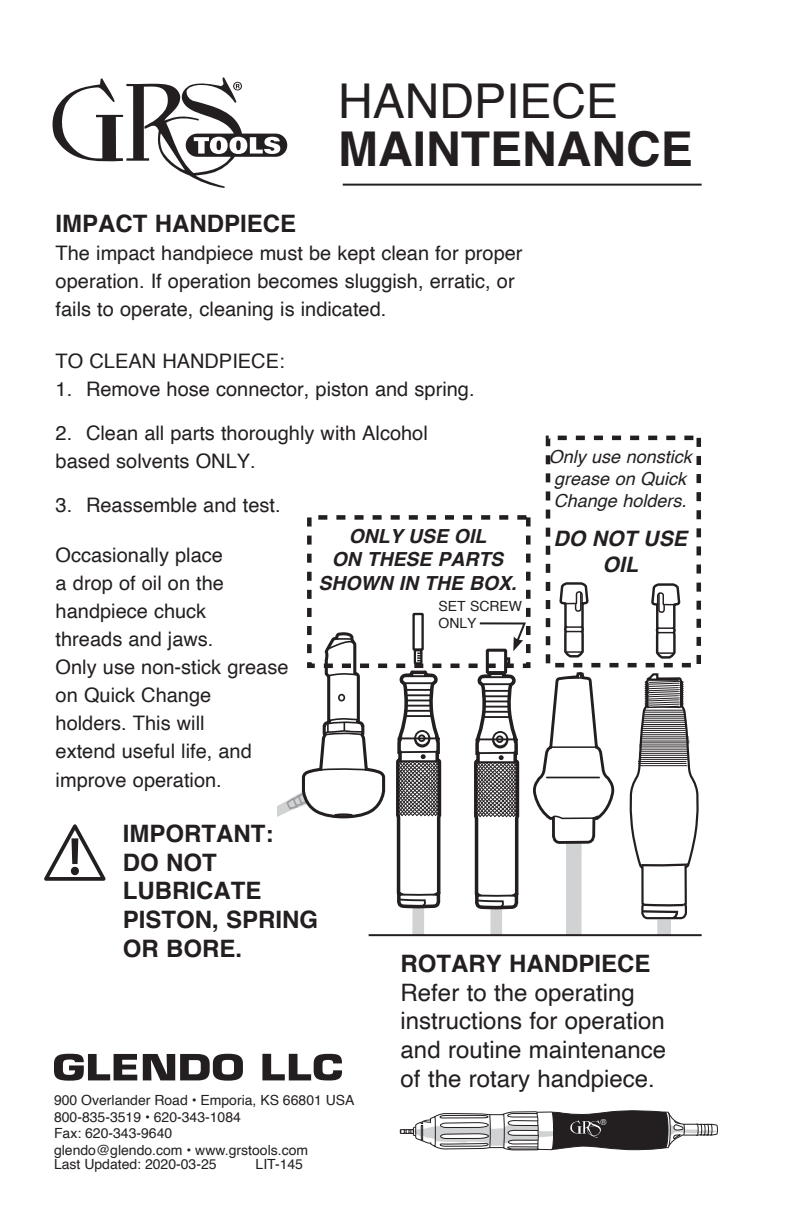
<style>
.page{position:relative;width:792px;height:1224px;background:#fff}
.page>*{position:absolute;margin:0;border:0;box-sizing:border-box;transform-origin:0 0}
.t1{font:700 48px/48px "Helvetica";color:#231f20}
.t2{font:24px/28.8px "Helvetica";color:#231f20}
.t3{font:700 24px "Helvetica";color:#231f20}
.t4{font:italic 700 21.2px/25.6px "Helvetica";color:#231f20;text-align:center}
.t5{font:20px/28px "Helvetica";color:#231f20}
.t6{font:italic 700 19.4px/23.2px "Helvetica";color:#231f20;text-align:center}
.t7{font:italic 18px/21.6px "Helvetica";color:#231f20}
.t8{font:14px/16.8px "Helvetica";color:#231f20}
.t9{font:8.2px "Helvetica";color:#fff}
.s1{font-weight:400}
</style>
<div class="page">
<svg style="left:52px;top:77px;width:235px;height:111px"></svg>
<hr style="left:343px;top:184px;width:359px;height:2px;background:#231f20">
<svg style="left:399px;top:1111px;width:319px;height:40px"></svg>
<svg style="left:277px;top:632px;width:109px;height:187px"></svg>
<div style="left:334px;top:813px;width:19px;height:4px;border:2px solid #231f20;border-radius:50%"></div>
<div style="left:486px;top:649px;width:21px;height:25px;border:3px solid #231f20"></div>
<svg style="left:474px;top:671px;width:46px;height:263px"></svg>
<div style="left:505px;top:657px;width:5px;height:8px;border:2px solid #231f20"></div>
<svg style="left:533px;top:672px;width:81px;height:262px"></svg>
<hr style="left:547px;top:777px;width:52px;height:1px;background:#231f20">
<svg style="left:559px;top:583px;width:30px;height:75px"></svg>
<svg style="left:629px;top:673px;width:70px;height:261px"></svg>
<svg style="left:651px;top:585px;width:30px;height:74px"></svg>
<div style="left:412px;top:613px;width:12px;height:38px;border:2px solid #231f20"></div>
<svg style="left:396px;top:670px;width:46px;height:264px"></svg>
<div style="left:414px;top:649px;width:8px;height:15px;border:2px solid #231f20"></div>
<svg style="left:417px;top:652px;width:5px;height:9px"></svg>
<div style="left:307px;top:515px;width:224px;height:153px;border:5px dashed #231f20"></div>
<div style="left:546px;top:436px;width:155px;height:231px;border:5px dashed #231f20"></div>
<svg style="left:44px;top:824px;width:62px;height:57px"></svg>
<hr style="left:369px;top:934px;width:333px;height:2px;background:#231f20">
<svg style="left:479px;top:621px;width:48px;height:30px"></svg>
<svg style="left:54px;top:1054px;width:288px;height:27px"></svg>
<p class="t1" style="left:338px;top:77px;width:356px"><span class="s1">HANDPIECE<br></span>MAINTENANCE</p>
<p class="t3" style="left:56px;top:204px;width:242px">IMPACT HANDPIECE</p>
<p class="t5" style="left:56px;top:240px;width:468px">The impact handpiece must be kept clean for proper</p>
<p class="t5" style="left:56px;top:268px;width:461px">operation. If operation becomes sluggish, erratic, or</p>
<p class="t5" style="left:56px;top:296px;width:332px">fails to operate, cleaning is indicated.</p>
<p class="t5" style="left:56px;top:348px;width:230px">TO CLEAN HANDPIECE:</p>
<p class="t5" style="left:56px;top:376px;width:420px">1. Remove hose connector, piston and spring.</p>
<p class="t5" style="left:56px;top:420px;width:374px">2. Clean all parts thoroughly with Alcohol based solvents ONLY.</p>
<p class="t5" style="left:56px;top:492px;width:226px">3. Reassemble and test.</p>
<p class="t5" style="left:56px;top:542px;width:169px">Occasionally place</p>
<p class="t5" style="left:56px;top:570px;width:170px">a drop of oil on the</p>
<p class="t5" style="left:56px;top:598px;width:152px">handpiece chuck</p>
<p class="t5" style="left:56px;top:626px;width:159px">threads and jaws.</p>
<p class="t5" style="left:56px;top:654px;width:234px">Only use non-stick grease</p>
<p class="t5" style="left:56px;top:682px;width:157px">on Quick Change</p>
<p class="t5" style="left:56px;top:710px;width:150px">holders. This will</p>
<p class="t5" style="left:56px;top:738px;width:198px">extend useful life, and</p>
<p class="t5" style="left:56px;top:767px;width:168px">improve operation.</p>
<p class="t3" style="left:123px;top:814px;width:152px">IMPORTANT:</p>
<p class="t3" style="left:123px;top:843px;width:96px">DO NOT</p>
<p class="t3" style="left:123px;top:872px;width:140px">LUBRICATE</p>
<p class="t3" style="left:123px;top:900px;width:197px">PISTON, SPRING</p>
<p class="t3" style="left:123px;top:929px;width:121px">OR BORE.</p>
<p class="t7" style="left:549px;top:447px;width:145px">Only use nonstick grease on Quick<br>Change holders.</p>
<p class="t4" style="left:554px;top:526px;width:135px">DO NOT USE<br>OIL</p>
<p class="t6" style="left:349px;top:525px;width:139px">ONLY USE OIL</p>
<p class="t6" style="left:319px;top:548px;width:199px">ON THESE PARTS<br>SHOWN IN THE BOX.</p>
<p class="t8" style="left:439px;top:598px;width:85px">SET SCREW<br>ONLY</p>
<p class="t3" style="left:401px;top:944px;width:252px">ROTARY HANDPIECE</p>
<p class="t2" style="left:401px;top:979px;width:267px">Refer to the operating instructions for operation and routine maintenance of the rotary handpiece.</p>
<p class="t8" style="left:54px;top:1092px;width:302px">900 Overlander Road • Emporia, KS 66801 USA<br>800-835-3519 • 620-343-1084</p>
<p class="t8" style="left:54px;top:1126px;width:120px">Fax: 620-343-9640</p>
<p class="t8" style="left:54px;top:1142px;width:256px">glendo@glendo.com • www.grstools.com</p>
<p class="t8" style="left:54px;top:1156px;width:164px">Last Updated: 2020-03-25</p>
<p class="t8" style="left:256px;top:1156px;width:49px">LIT-145</p>
<p class="t9" style="left:601px;top:1116px;width:8px">®</p>
</div>
